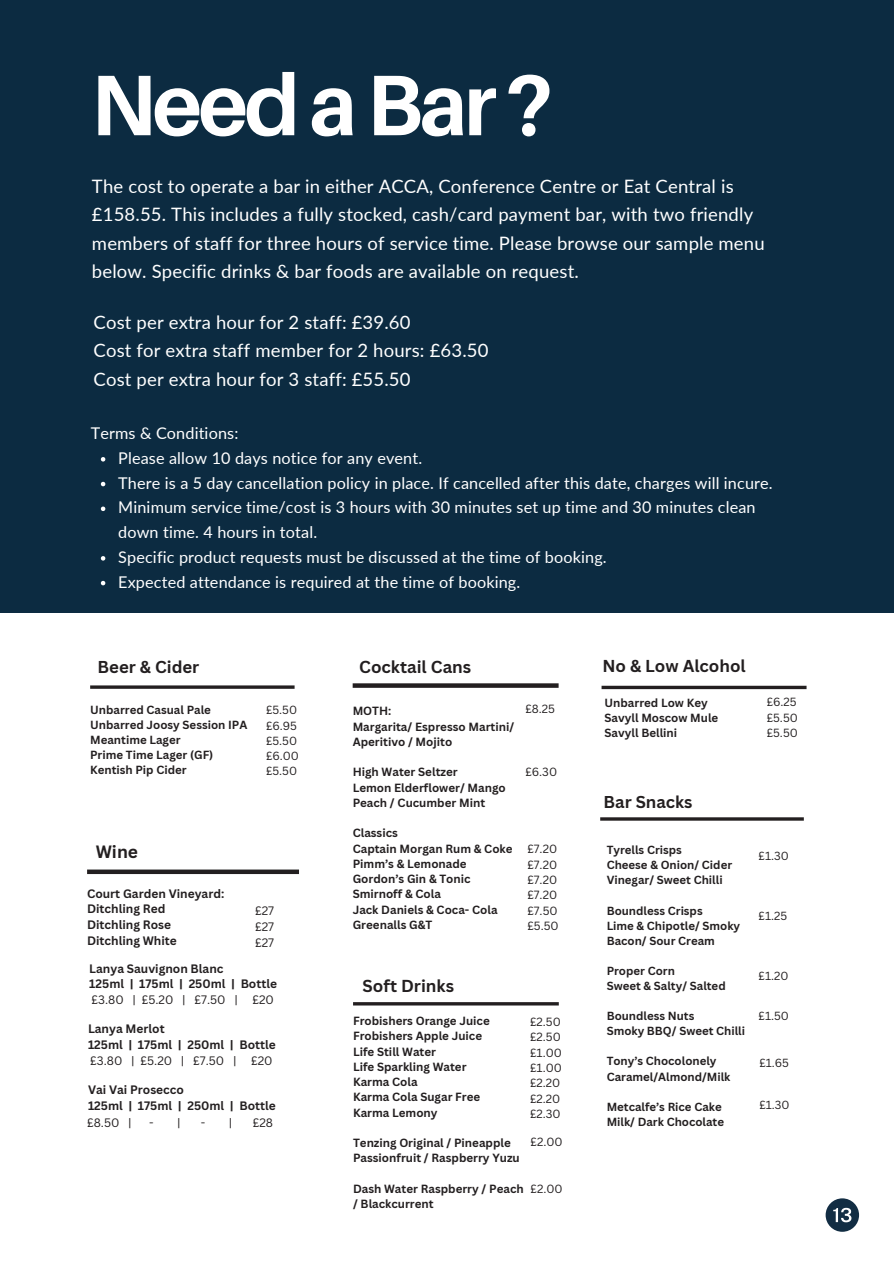
<style>
.page{position:relative;width:894px;height:1264px;background:#fff}
.page>*{position:absolute;margin:0;border:0;box-sizing:border-box;transform-origin:0 0}
.t1{font:700 86.1px "Aileron";letter-spacing:-.045em;color:#fff}
.t2{font:18.45px/28.3px "Lato";letter-spacing:.01em;color:#fff}
.t3{font:700 17.4px "Canva Sans";color:#231f20}
.t4{font:700 16.8px "Canva Sans";color:#231f20}
.t5{font:700 16.65px "Canva Sans";color:#231f20}
.t6{font:16.2px/24.8px "Lato";letter-spacing:.01em;color:#fff}
.t7{font:700 11.85px/15.8px "Canva Sans";color:#231f20}
.t8{font:11.85px "Canva Sans";color:#231f20}
.t9{font:700 11.55px/15.3px "Canva Sans";color:#231f20}
.t10{font:11.55px "Canva Sans";color:#231f20}
.t11{font:700 11.4px/15.1px "Canva Sans";color:#231f20}
.t12{font:11.4px "Canva Sans";color:#231f20}
</style>
<div class="page">
<div style="left:0;top:0;width:893px;height:1263px;background:#0c2b41"></div>
<div style="left:0;top:613px;width:893px;height:650px;background:#fff"></div>
<hr style="left:600px;top:817px;width:203px;height:3px;background:#231f20">
<hr style="left:90px;top:685px;width:204px;height:3px;background:#231f20">
<svg style="left:352px;top:683px;width:206px;height:4px"></svg>
<hr style="left:353px;top:1002px;width:205px;height:3px;background:#231f20">
<svg style="left:601px;top:685px;width:205px;height:4px"></svg>
<div style="left:87px;top:869px;width:212px;height:5px;background:#231f20"></div>
<svg style="left:825px;top:1198px;width:33px;height:33px"></svg>
<svg style="left:101px;top:457px;width:4px;height:4px"></svg>
<svg style="left:101px;top:482px;width:4px;height:4px"></svg>
<svg style="left:101px;top:506px;width:4px;height:5px"></svg>
<svg style="left:101px;top:556px;width:4px;height:4px"></svg>
<svg style="left:101px;top:581px;width:4px;height:4px"></svg>
<h1 class="t1" style="left:91px;top:52px;width:463px">NeedaBar?</h1>
<h3 class="t2" style="left:92px;top:172px;width:674px">The cost to operate a bar in either ACCA, Conference Centre or Eat Central is £158.55. This includes a fully stocked, cash/card payment bar, with two friendly members of staff for three hours of service time. Please browse our sample menu below. Specific drinks &amp; bar foods are available on request.</h3>
<h3 class="t2" style="left:93px;top:308px;width:396px">Cost per extra hour for 2 staff: £39.60<br>Cost for extra staff member for 2 hours: £63.50<br>Cost per extra hour for 3 staff: £55.50</h3>
<p class="t6" style="left:91px;top:420px;width:149px">Terms &amp; Conditions:</p>
<p class="t6" style="left:118px;top:445px;width:305px">Please allow 10 days notice for any event.</p>
<p class="t6" style="left:118px;top:470px;width:655px">There is a 5 day cancellation policy in place. If cancelled after this date, charges will incure.</p>
<p class="t6" style="left:118px;top:494px;width:638px">Minimum service time/cost is 3 hours with 30 minutes set up time and 30 minutes clean down time. 4 hours in total.</p>
<p class="t6" style="left:118px;top:544px;width:490px">Specific product requests must be discussed at the time of booking.</p>
<h2 class="t6" style="left:118px;top:569px;width:403px">Expected attendance is required at the time of booking.</h2>
<p class="t4" style="left:98px;top:655px;width:103px">Beer &amp; Cider</p>
<h2 class="t4" style="left:359px;top:655px;width:113px">Cocktail Cans</h2>
<p class="t9" style="left:352px;top:703px;width:163px">MOTH:<br>Margarita/ Espresso Martini/<br>Aperitivo / Mojito</p>
<h5 class="t9" style="left:352px;top:764px;width:155px">High Water Seltzer<br>Lemon Elderflower/ Mango<br>Peach / Cucumber Mint</h5>
<h5 class="t9" style="left:352px;top:825px;width:161px">Classics<br>Captain Morgan Rum &amp; Coke<br>Pimm’s &amp; Lemonade<br>Gordon’s Gin &amp; Tonic<br>Smirnoff &amp; Cola<br>Jack Daniels &amp; Coca- Cola<br>Greenalls G&amp;T</h5>
<p class="t9" style="left:90px;top:701px;width:159px">Unbarred Casual Pale<br>Unbarred Joosy Session IPA<br>Meantime Lager<br>Prime Time Lager (GF)<br>Kentish Pip Cider</p>
<h5 class="t10" style="left:266px;top:702px;width:33px">£5.50</h5>
<p class="t10" style="left:266px;top:717px;width:32px">£6.95</p>
<h5 class="t10" style="left:266px;top:732px;width:33px">£5.50</h5>
<p class="t10" style="left:266px;top:747px;width:34px">£6.00</p>
<h5 class="t10" style="left:266px;top:763px;width:33px">£5.50</h5>
<p class="t3" style="left:96px;top:839px;width:44px">Wine</p>
<h5 class="t7" style="left:87px;top:885px;width:139px">Court Garden Vineyard:<br>Ditchling Red<br>Ditchling Rose<br>Ditchling White</h5>
<h5 class="t8" style="left:255px;top:902px;width:21px">£27</h5>
<h5 class="t8" style="left:255px;top:918px;width:21px">£27</h5>
<h5 class="t8" style="left:255px;top:934px;width:21px">£27</h5>
<h5 class="t10" style="left:525px;top:701px;width:31px">£8.25</h5>
<p class="t10" style="left:525px;top:764px;width:33px">£6.30</p>
<p class="t10" style="left:527px;top:840px;width:31px">£7.20</p>
<p class="t10" style="left:527px;top:856px;width:31px">£7.20</p>
<p class="t10" style="left:527px;top:871px;width:31px">£7.20</p>
<p class="t10" style="left:527px;top:887px;width:31px">£7.20</p>
<p class="t10" style="left:527px;top:902px;width:32px">£7.50</p>
<p class="t10" style="left:527px;top:917px;width:33px">£5.50</p>
<p class="t7" style="left:89px;top:960px;width:189px">Lanya Sauvignon Blanc<br>125ml | 175ml | 250ml | Bottle</p>
<p class="t8" style="left:91px;top:991px;width:184px">£3.80 | £5.20 | £7.50 | £20</p>
<h2 class="t7" style="left:88px;top:1020px;width:189px">Lanya Merlot<br>125ml | 175ml | 250ml | Bottle</h2>
<p class="t8" style="left:90px;top:1051px;width:184px">£3.80 | £5.20 | £7.50 | £20</p>
<h5 class="t7" style="left:88px;top:1081px;width:189px">Vai Vai Prosecco<br>125ml | 175ml | 250ml | Bottle</h5>
<h5 class="t8" style="left:87px;top:1114px;width:46px">£8.50 |</h5>
<h5 class="t8" style="left:149px;top:1114px;width:33px">- |</h5>
<h5 class="t8" style="left:201px;top:1114px;width:33px">- |</h5>
<h5 class="t8" style="left:253px;top:1114px;width:22px">£28</h5>
<p class="t4" style="left:362px;top:973px;width:93px">Soft Drinks</p>
<h2 class="t9" style="left:353px;top:1013px;width:138px">Frobishers Orange Juice<br>Frobishers Apple Juice<br>Life Still Water<br>Life Sparkling Water<br>Karma Cola<br>Karma Cola Sugar Free<br>Karma Lemony</h2>
<p class="t9" style="left:353px;top:1134px;width:168px">Tenzing Original / Pineapple<br>Passionfruit / Raspberry Yuzu</p>
<h5 class="t9" style="left:353px;top:1180px;width:172px">Dash Water Raspberry / Peach / Blackcurrent</h5>
<h5 class="t10" style="left:530px;top:1013px;width:32px">£2.50</h5>
<h5 class="t10" style="left:530px;top:1028px;width:32px">£2.50</h5>
<p class="t10" style="left:530px;top:1044px;width:33px">£1.00</p>
<p class="t10" style="left:530px;top:1059px;width:33px">£1.00</p>
<p class="t10" style="left:530px;top:1075px;width:32px">£2.20</p>
<p class="t10" style="left:530px;top:1090px;width:32px">£2.20</p>
<p class="t10" style="left:530px;top:1105px;width:32px">£2.30</p>
<p class="t10" style="left:530px;top:1133px;width:34px">£2.00</p>
<p class="t10" style="left:530px;top:1180px;width:34px">£2.00</p>
<p class="t4" style="left:602px;top:654px;width:145px">No &amp; Low Alcohol</p>
<p class="t9" style="left:604px;top:694px;width:115px">Unbarred Low Key<br>Savyll Moscow Mule<br>Savyll Bellini</p>
<h2 class="t10" style="left:766px;top:694px;width:31px">£6.25</h2>
<p class="t10" style="left:766px;top:709px;width:33px">£5.50</p>
<h5 class="t10" style="left:766px;top:724px;width:33px">£5.50</h5>
<h4 class="t5" style="left:603px;top:790px;width:90px">Bar Snacks</h4>
<p class="t11" style="left:606px;top:842px;width:127px">Tyrells Crisps<br>Cheese &amp; Onion/ Cider<br>Vinegar/ Sweet Chilli</p>
<h5 class="t11" style="left:606px;top:902px;width:135px">Boundless Crisps<br>Lime &amp; Chipotle/ Smoky<br>Bacon/ Sour Cream</h5>
<p class="t11" style="left:606px;top:962px;width:120px">Proper Corn<br>Sweet &amp; Salty/ Salted</p>
<p class="t11" style="left:606px;top:1008px;width:140px">Boundless Nuts<br>Smoky BBQ/ Sweet Chilli</p>
<p class="t11" style="left:606px;top:1053px;width:125px">Tony’s Chocolonely<br>Caramel/Almond/Milk</p>
<p class="t11" style="left:606px;top:1098px;width:119px">Metcalfe’s Rice Cake<br>Milk/ Dark Chocolate</p>
<p class="t12" style="left:758px;top:848px;width:32px">£1.30</p>
<h2 class="t12" style="left:758px;top:908px;width:30px">£1.25</h2>
<p class="t12" style="left:758px;top:968px;width:31px">£1.20</p>
<h5 class="t12" style="left:758px;top:1008px;width:32px">£1.50</h5>
<p class="t12" style="left:759px;top:1054px;width:31px">£1.65</p>
<p class="t12" style="left:759px;top:1096px;width:32px">£1.30</p>
</div>
